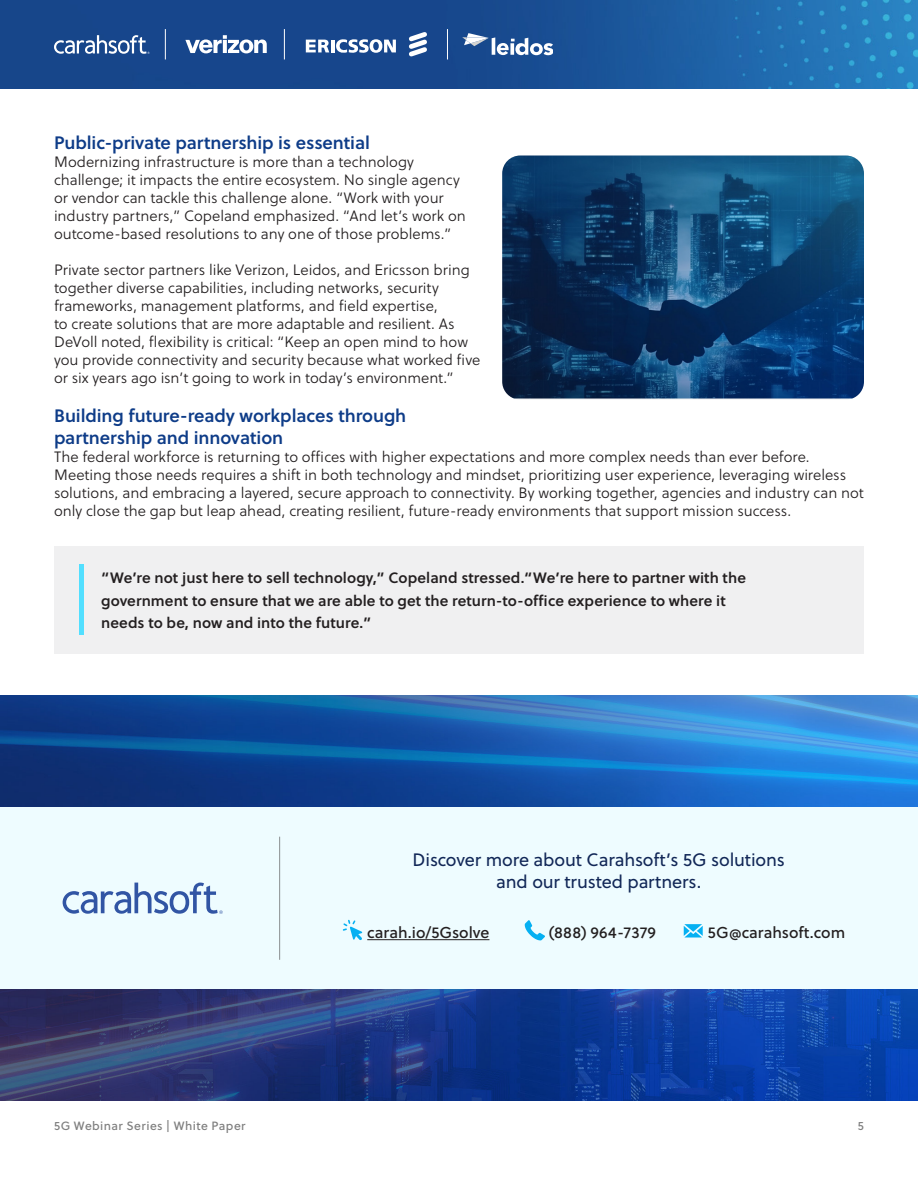
<style>
.page{position:relative;width:918px;height:1188px;background:#fff}
.page>*{position:absolute;margin:0;border:0;box-sizing:border-box;transform-origin:0 0}
.t1{font:18px/21.6px "Soleil Sb";letter-spacing:-.005em;color:#0e3c88}
.t2{font:18px/21.6px "Soleil";letter-spacing:-.005em;color:#112757;text-align:center}
.t3{font:15.75px "Soleil Bk";color:#231f20}
.t4{font:15.75px "Soleil Bk";letter-spacing:.02em;color:#231f20}
.t5{font:15px/18px "Soleil Lt";color:#231f20}
.Pull_Quote{font:15px "Soleil Sb";letter-spacing:.005em;color:#231f20}
.t6{font:12px "Soleil Bk";letter-spacing:.04em;color:#000}
</style>
<div class="page">
<img style="left:0;top:0;width:918px;height:89px">
<svg style="left:54px;top:35px;width:96px;height:19px"></svg>
<svg style="left:185px;top:35px;width:82px;height:18px"></svg>
<svg style="left:306px;top:38px;width:90px;height:16px"></svg>
<svg style="left:409px;top:32px;width:18px;height:25px"></svg>
<svg style="left:462px;top:33px;width:91px;height:22px"></svg>
<hr style="left:165px;top:29px;width:1px;height:30px;background:#fff">
<hr style="left:284px;top:29px;width:1px;height:30px;background:#fff">
<hr style="left:447px;top:29px;width:1px;height:30px;background:#fff">
<img style="left:0;top:696px;width:918px;height:405px">
<img style="left:502px;top:156px;width:362px;height:243px">
<div style="left:54px;top:546px;width:810px;height:108px;background:#f0f0f1"></div>
<hr style="left:79px;top:565px;width:4px;height:70px;background:#52dfff">
<div style="left:0;top:808px;width:918px;height:181px;background:#eefcff"></div>
<svg style="left:63px;top:883px;width:160px;height:31px"></svg>
<hr style="left:367px;top:939px;width:122px;height:1px;background:#231f20">
<svg style="left:525px;top:920px;width:20px;height:20px"></svg>
<svg style="left:684px;top:924px;width:19px;height:14px"></svg>
<svg style="left:343px;top:920px;width:19px;height:20px"></svg>
<hr style="left:279px;top:837px;width:1px;height:123px;background:#231f20">
<h3 class="t1" style="left:54px;top:131px;width:317px">Public-private partnership is essential</h3>
<p class="t5" style="left:54px;top:152px;width:413px">Modernizing infrastructure is more than a technology challenge; it impacts the entire ecosystem. No single agency or vendor can tackle this challenge alone. “Work with your industry partners,” Copeland emphasized. “And let’s work on outcome-based resolutions to any one of those problems.”</p>
<p class="t5" style="left:54px;top:260px;width:428px">Private sector partners like Verizon, Leidos, and Ericsson bring together diverse capabilities, including networks, security frameworks, management platforms, and field expertise,<br>to create solutions that are more adaptable and resilient. As DeVoll noted, flexibility is critical: “Keep an open mind to how you provide connectivity and security because what worked five or six years ago isn’t going to work in today’s environment.”</p>
<h3 class="t1" style="left:54px;top:404px;width:354px">Building future-ready workplaces through partnership and innovation</h3>
<p class="t5" style="left:54px;top:447px;width:811px">The federal workforce is returning to offices with higher expectations and more complex needs than ever before.<br>Meeting those needs requires a shift in both technology and mindset, prioritizing user experience, leveraging wireless solutions, and embracing a layered, secure approach to connectivity. By working together, agencies and industry can not only close the gap but leap ahead, creating resilient, future-ready environments that support mission success.</p>
<p class="Pull_Quote" style="left:101px;top:566px;width:646px">“We’re not just here to sell technology,” Copeland stressed.“We’re here to partner with the</p>
<p class="Pull_Quote" style="left:101px;top:589px;width:626px">government to ensure that we are able to get the return-to-office experience to where it</p>
<p class="Pull_Quote" style="left:101px;top:611px;width:272px">needs to be, now and into the future.”</p>
<p class="t2" style="left:413px;top:849px;width:374px">Discover more about Carahsoft’s 5G solutions and our trusted partners.</p>
<p class="t3" style="left:367px;top:921px;width:124px">carah.io/5Gsolve</p>
<p class="t4" style="left:549px;top:921px;width:109px">(888) 964-7379</p>
<p class="t3" style="left:708px;top:921px;width:139px">5G@carahsoft.com</p>
<p class="t6" style="left:54px;top:1117px;width:193px">5G Webinar Series | White Paper</p>
<p class="t6" style="left:858px;top:1117px;width:8px">5</p>
</div>
